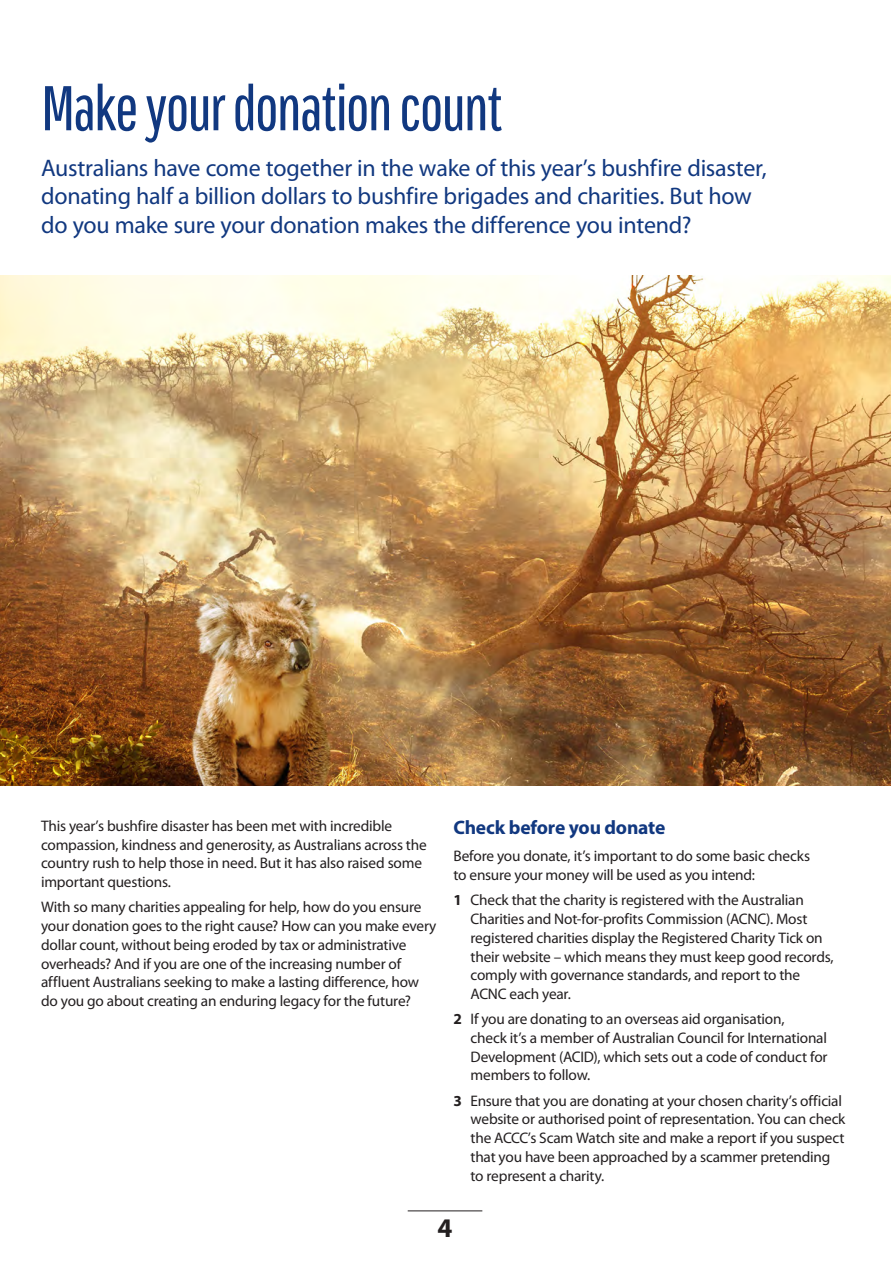
<style>
.page{position:relative;width:891px;height:1261px;background:#fff}
.page>*{position:absolute;margin:0;border:0;box-sizing:border-box;transform-origin:0 0}
.t1{font:63px "Pathway Gothic One";letter-spacing:-.03em;color:#113880}
.t2{font:700 27px "Myriad Pro";color:#231f20}
.t3{font:24px/28.5px "Myriad Pro";letter-spacing:-.01em;color:#113880}
.t4{font:700 19.5px "Myriad Pro";letter-spacing:-.01em;color:#113880}
.t5{font:15.3px/18.8px "Myriad Pro";letter-spacing:-.015em;color:#231f20}
.s1{font-weight:700}
</style>
<div class="page">
<hr style="left:408px;top:1210px;width:74px;height:1px;background:#231f20">
<img style="left:0;top:275px;width:891px;height:510px">
<h1 class="t1" style="left:41px;top:70px;width:463px">Make your donation count</h1>
<h3 class="t3" style="left:41px;top:153px;width:727px">Australians have come together in the wake of this year’s bushfire disaster, donating half a billion dollars to bushfire brigades and charities. But how do you make sure your donation makes the difference you intend?</h3>
<p class="t5" style="left:41px;top:816px;width:387px">This year’s bushfire disaster has been met with incredible compassion, kindness and generosity, as Australians across the country rush to help those in need. But it has also raised some important questions.</p>
<p class="t5" style="left:41px;top:897px;width:397px">With so many charities appealing for help, how do you ensure your donation goes to the right cause? How can you make every dollar count, without being eroded by tax or administrative overheads? And if you are one of the increasing number of affluent Australians seeking to make a lasting difference, how do you go about creating an enduring legacy for the future?</p>
<p class="t4" style="left:454px;top:815px;width:213px">Check before you donate</p>
<p class="t5" style="left:454px;top:846px;width:358px">Before you donate, it’s important to do some basic checks to ensure your money will be used as you intend:</p>
<p class="t5" style="left:471px;top:890px;width:365px;text-indent:-17px"><span class="s1">1</span> Check that the charity is registered with the Australian Charities and Not-for-profits Commission (ACNC). Most registered charities display the Registered Charity Tick on their website – which means they must keep good records, comply with governance standards, and report to the ACNC each year.</p>
<p class="t5" style="left:471px;top:1009px;width:359px;text-indent:-17px"><span class="s1">2</span> If you are donating to an overseas aid organisation,<br>check it’s a member of Australian Council for International Development (ACID), which sets out a code of conduct for members to follow.</p>
<p class="t5" style="left:471px;top:1090px;width:376px;text-indent:-17px"><span class="s1">3</span> Ensure that you are donating at your chosen charity’s official website or authorised point of representation. You can check the ACCC’s Scam Watch site and make a report if you suspect that you have been approached by a scammer pretending to represent a charity.</p>
<h2 class="t2" style="left:438px;top:1209px;width:16px">4</h2>
</div>
